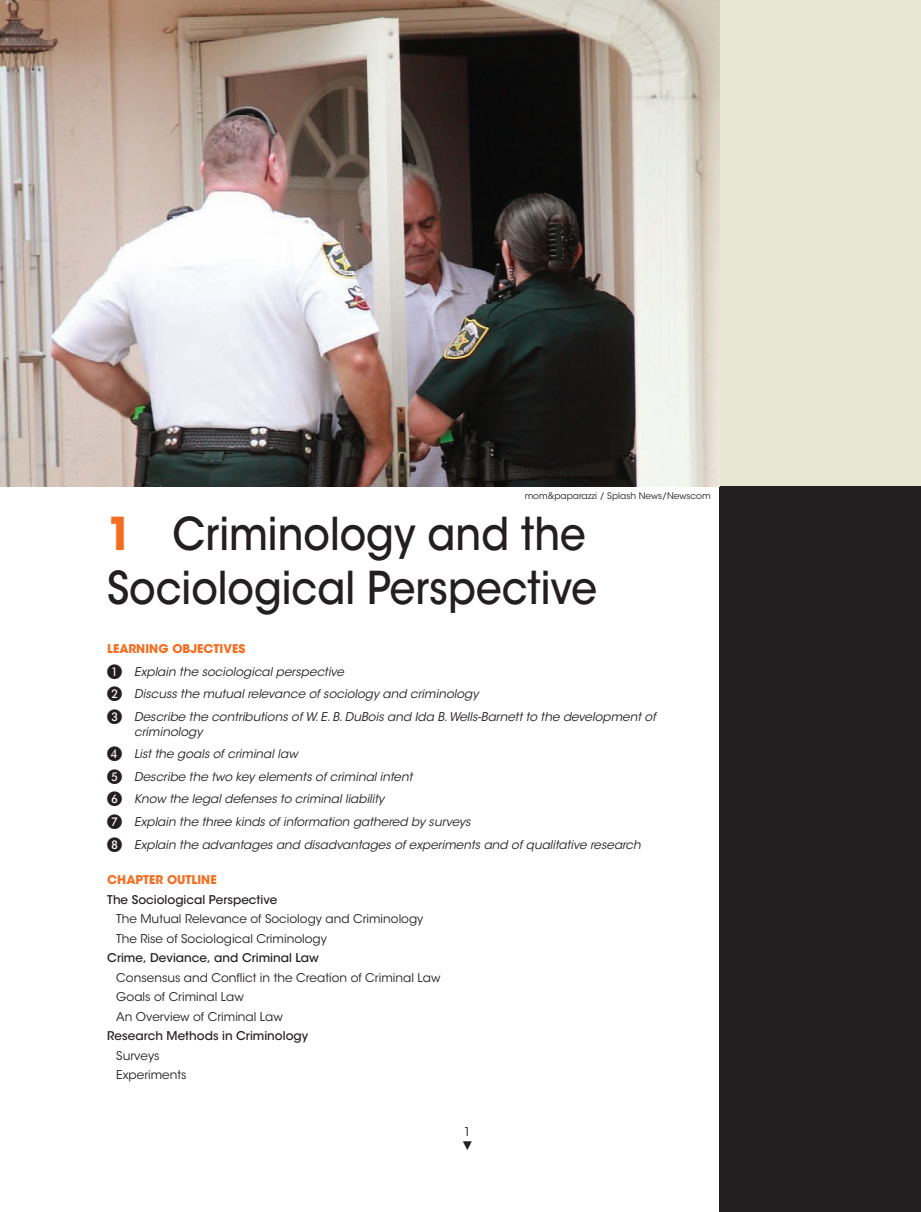
<style>
.page{position:relative;width:921px;height:1212px;background:#fff}
.page>*{position:absolute;margin:0;border:0;box-sizing:border-box;transform-origin:0 0}
.t1{font:500 45px/54px "ITC Avant Garde Std";color:#231f20;scale:.9 1}
.t2{font:italic 12px/22.5px "ITC Avant Garde Std";color:#231f20}
.t3{font:12px "ITC Avant Garde Std";color:#231f20}
.t4{font:500 12px "ITC Avant Garde Std";color:#231f20}
.t5{font:700 12px "ITC Avant Garde Std";color:#f36e21}
.t6{font:12px/14.4px "ITC Avant Garde Std";color:#231f20}
.t7{font:9px "ITC Avant Garde Std";color:#231f20}
.s1{font-weight:700;color:#f36e21}
.s2{font-weight:700;font-style:normal;color:#f36e21}
</style>
<div class="page">
<div style="left:719px;top:486px;width:201px;height:726px;background:#231f20"></div>
<div style="left:719px;top:0;width:201px;height:486px;background:#e7e8d4"></div>
<img style="left:0;top:0;width:719px;height:486px">
<p class="t7" style="left:524px;top:490px;width:187px">mom&amp;paparazzi / Splash News/Newscom</p>
<p class="t1" style="left:107px;top:507px;width:546px"><span class="s1">1</span> Criminology and the<br>Sociological Perspective</p>
<p class="t2" style="left:107px;top:638px;width:550px"><span class="s2">LEARNING OBJECTIVES<br></span>❶ Explain the sociological perspective<br>❷ Discuss the mutual relevance of sociology and criminology<br>❸ Describe the contributions of W. E. B. DuBois and Ida B. Wells-Barnett to the development of</p>
<p class="t2" style="left:107px;top:721px;width:535px;text-indent:27px">criminology<br>❹ List the goals of criminal law<br>❺ Describe the two key elements of criminal intent<br>❻ Know the legal defenses to criminal liability<br>❼ Explain the three kinds of information gathered by surveys<br>❽ Explain the advantages and disadvantages of experiments and of qualitative research</p>
<p class="t5" style="left:107px;top:872px;width:111px">CHAPTER OUTLINE</p>
<p class="t4" style="left:107px;top:892px;width:172px">The Sociological Perspective</p>
<p class="t3" style="left:116px;top:912px;width:308px">The Mutual Relevance of Sociology and Criminology</p>
<p class="t3" style="left:116px;top:931px;width:212px">The Rise of Sociological Criminology</p>
<p class="t4" style="left:107px;top:950px;width:213px">Crime, Deviance, and Criminal Law</p>
<p class="t3" style="left:116px;top:970px;width:325px">Consensus and Conflict in the Creation of Criminal Law</p>
<p class="t3" style="left:116px;top:990px;width:129px">Goals of Criminal Law</p>
<p class="t3" style="left:116px;top:1009px;width:168px">An Overview of Criminal Law</p>
<p class="t4" style="left:107px;top:1028px;width:202px">Research Methods in Criminology</p>
<p class="t3" style="left:116px;top:1048px;width:45px">Surveys</p>
<p class="t3" style="left:116px;top:1068px;width:72px">Experiments</p>
<p class="t6" style="left:462px;top:1124px;width:11px">1 ▼</p>
</div>
